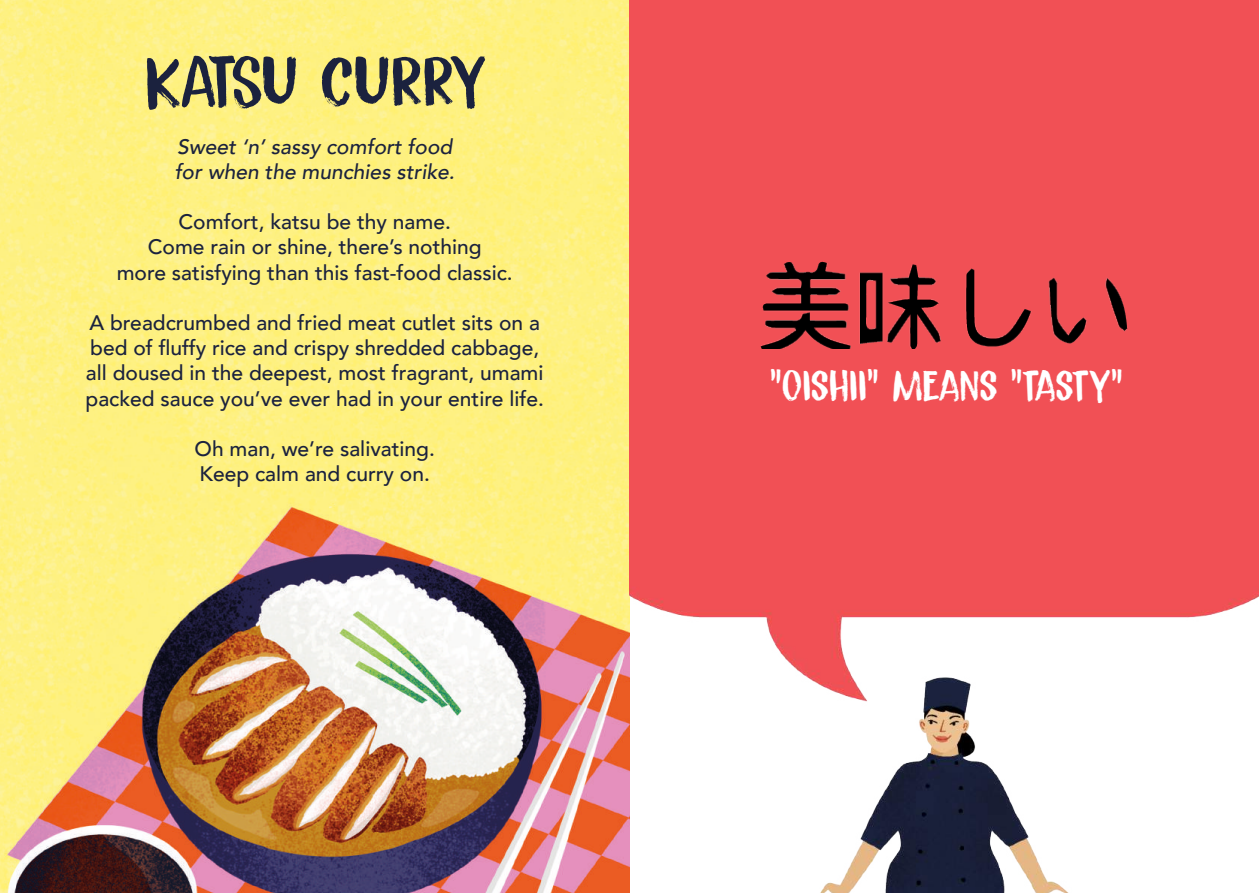
<style>
.page{position:relative;width:1259px;height:893px;background:#fff}
.page>*{position:absolute;margin:0;border:0;box-sizing:border-box;transform-origin:0 0}
.t1{font:75px "Senko Hanabi DEMO";letter-spacing:-.015em;color:#1b223e}
.t2{font:45px "Senko Hanabi DEMO";color:#fff}
.t3{font:500 21px/25.2px "Avenir";color:#1b223e}
.t4{font:italic 500 21px/25.2px "Avenir";color:#1b223e}
</style>
<div class="page">
<img style="left:0;top:0;width:1259px;height:893px">
<img style="left:760px;top:261px;width:367px;height:88px">
<h1 class="t1" style="left:145px;top:41px;width:343px">KATSU CURRY</h1>
<p class="t4" style="left:175px;top:134px;width:282px">Sweet ‘n’ sassy comfort food for when the munchies strike.</p>
<p class="t3" style="left:117px;top:208px;width:397px;text-align:center">Comfort, katsu be thy name.<br>Come rain or shine, there’s nothing<br>more satisfying than this fast-food classic.</p>
<p class="t3" style="left:85px;top:309px;width:460px">A breadcrumbed and fried meat cutlet sits on a bed of fluffy rice and crispy shredded cabbage, all doused in the deepest, most fragrant, umami packed sauce you’ve ever had in your entire life.</p>
<p class="t3" style="left:194px;top:435px;width:242px">Oh man, we’re salivating.<br>Keep calm and curry on.</p>
<h2 class="t2" style="left:770px;top:361px;width:354px">"OISHII" MEANS "TASTY"</h2>
</div>
